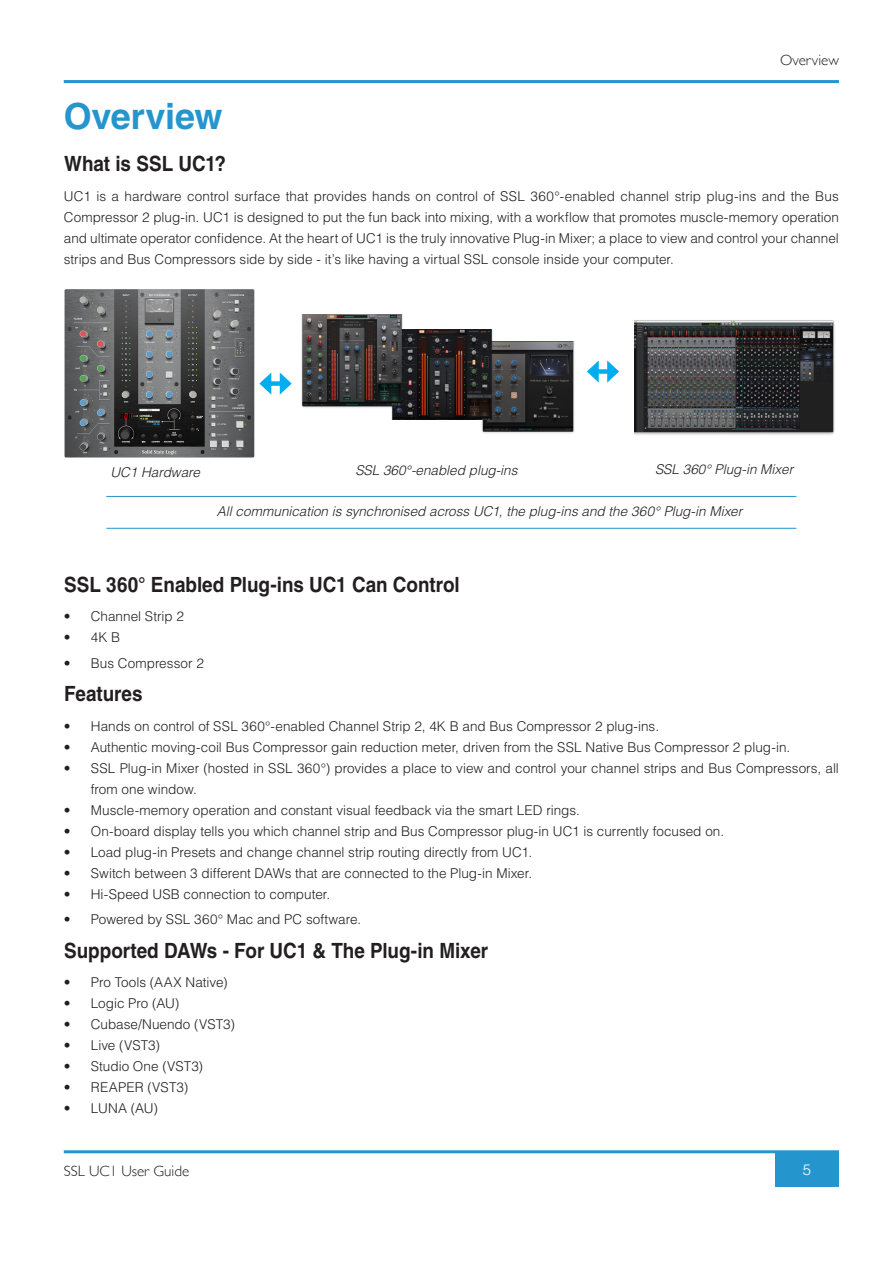
<style>
.page{position:relative;width:893px;height:1263px;background:#fff}
.page>*{position:absolute;margin:0;border:0;box-sizing:border-box;transform-origin:0 0}
.t1{font:700 36px "Helvetica LT Std";letter-spacing:-.005em;color:#2595ce}
.Heading_1{font:700 21px "Helvetica LT Std";letter-spacing:-.005em;color:#231f20;scale:.9 1}
.t2{font:300 15px "Gill Sans";color:#231f20}
.t3{font:300 15px "Helvetica LT Std";color:#fff}
.t4{font:300 13.5px/21px "Helvetica LT Std";color:#231f20;text-align:justify}
.Notes_inset{font:italic 300 13.5px "Helvetica LT Std";color:#231f20}
.Captions{font:italic 300 13.5px "Helvetica LT Std";color:#231f20}
</style>
<div class="page">
<hr style="left:64px;top:80px;width:775px;height:3px;background:#2595ce">
<div style="left:775px;top:1152px;width:64px;height:34px;background:#2595ce"></div>
<hr style="left:64px;top:1150px;width:775px;height:3px;background:#2595ce">
<hr style="left:106px;top:496px;width:690px;height:1px;background:#2595ce">
<hr style="left:106px;top:528px;width:690px;height:1px;background:#2595ce">
<img style="left:64px;top:289px;width:191px;height:169px">
<img style="left:482px;top:341px;width:93px;height:93px">
<div style="left:595px;top:369px;width:16px;height:5px;background:#00aeef"></div>
<svg style="left:587px;top:360px;width:12px;height:23px"></svg>
<svg style="left:607px;top:360px;width:12px;height:23px"></svg>
<img style="left:391px;top:329px;width:104px;height:91px">
<img style="left:301px;top:314px;width:103px;height:96px">
<img style="left:634px;top:320px;width:201px;height:115px">
<div style="left:267px;top:381px;width:17px;height:5px;background:#00aeef"></div>
<svg style="left:259px;top:373px;width:12px;height:22px"></svg>
<svg style="left:280px;top:372px;width:12px;height:23px"></svg>
<p class="t2" style="left:780px;top:48px;width:60px">Overview</p>
<p class="t1" style="left:64px;top:95px;width:160px">Overview</p>
<p class="Heading_1" style="left:64px;top:151px;width:181px">What is SSL UC1?</p>
<p class="t4" style="left:64px;top:185px;width:777px">UC1 is a hardware control surface that provides hands on control of SSL 360°-enabled channel strip plug-ins and the Bus Compressor 2 plug-in. UC1 is designed to put the fun back into mixing, with a workflow that promotes muscle-memory operation and ultimate operator confidence. At the heart of UC1 is the truly innovative Plug-in Mixer; a place to view and control your channel strips and Bus Compressors side by side - it’s like having a virtual SSL console inside your computer.</p>
<p class="Captions" style="left:110px;top:464px;width:91px">UC1 Hardware</p>
<p class="Captions" style="left:355px;top:461px;width:164px">SSL 360°-enabled plug-ins</p>
<p class="Captions" style="left:655px;top:461px;width:140px">SSL 360° Plug-in Mixer</p>
<p class="Notes_inset" style="left:217px;top:503px;width:527px">All communication is synchronised across UC1, the plug-ins and the 360° Plug-in Mixer</p>
<p class="Heading_1" style="left:64px;top:572px;width:441px">SSL 360° Enabled Plug-ins UC1 Can Control</p>
<p class="t4" style="left:64px;top:606px;width:122px">• Channel Strip 2</p>
<p class="t4" style="left:64px;top:627px;width:58px">• 4K B</p>
<p class="t4" style="left:64px;top:652px;width:142px">• Bus Compressor 2</p>
<p class="Heading_1" style="left:64px;top:681px;width:89px">Features</p>
<p class="t4" style="left:64px;top:715px;width:597px">• Hands on control of SSL 360°-enabled Channel Strip 2, 4K B and Bus Compressor 2 plug-ins.</p>
<p class="t4" style="left:64px;top:736px;width:728px">• Authentic moving-coil Bus Compressor gain reduction meter, driven from the SSL Native Bus Compressor 2 plug-in.</p>
<p class="t4" style="left:91px;top:757px;width:750px;text-indent:-27px">• SSL Plug-in Mixer (hosted in SSL 360°) provides a place to view and control your channel strips and Bus Compressors, all from one window.</p>
<p class="t4" style="left:64px;top:799px;width:518px">• Muscle-memory operation and constant visual feedback via the smart LED rings.</p>
<p class="t4" style="left:64px;top:820px;width:662px">• On-board display tells you which channel strip and Bus Compressor plug-in UC1 is currently focused on.</p>
<p class="t4" style="left:64px;top:841px;width:470px">• Load plug-in Presets and change channel strip routing directly from UC1.</p>
<p class="t4" style="left:64px;top:862px;width:470px">• Switch between 3 different DAWs that are connected to the Plug-in Mixer.</p>
<p class="t4" style="left:64px;top:883px;width:268px">• Hi-Speed USB connection to computer.</p>
<p class="t4" style="left:64px;top:908px;width:299px">• Powered by SSL 360° Mac and PC software.</p>
<p class="Heading_1" style="left:64px;top:937px;width:473px">Supported DAWs - For UC1 &amp; The Plug-in Mixer</p>
<p class="t4" style="left:64px;top:972px;width:165px">• Pro Tools (AAX Native)</p>
<p class="t4" style="left:64px;top:993px;width:117px">• Logic Pro (AU)</p>
<p class="t4" style="left:64px;top:1014px;width:173px">• Cubase/Nuendo (VST3)</p>
<p class="t4" style="left:64px;top:1035px;width:98px">• Live (VST3)</p>
<p class="t4" style="left:64px;top:1056px;width:141px">• Studio One (VST3)</p>
<p class="t4" style="left:64px;top:1077px;width:126px">• REAPER (VST3)</p>
<p class="t4" style="left:64px;top:1098px;width:96px">• LUNA (AU)</p>
<p class="t2" style="left:64px;top:1159px;width:127px">SSL UC1 User Guide</p>
<p class="t3" style="left:803px;top:1160px;width:10px">5</p>
</div>
